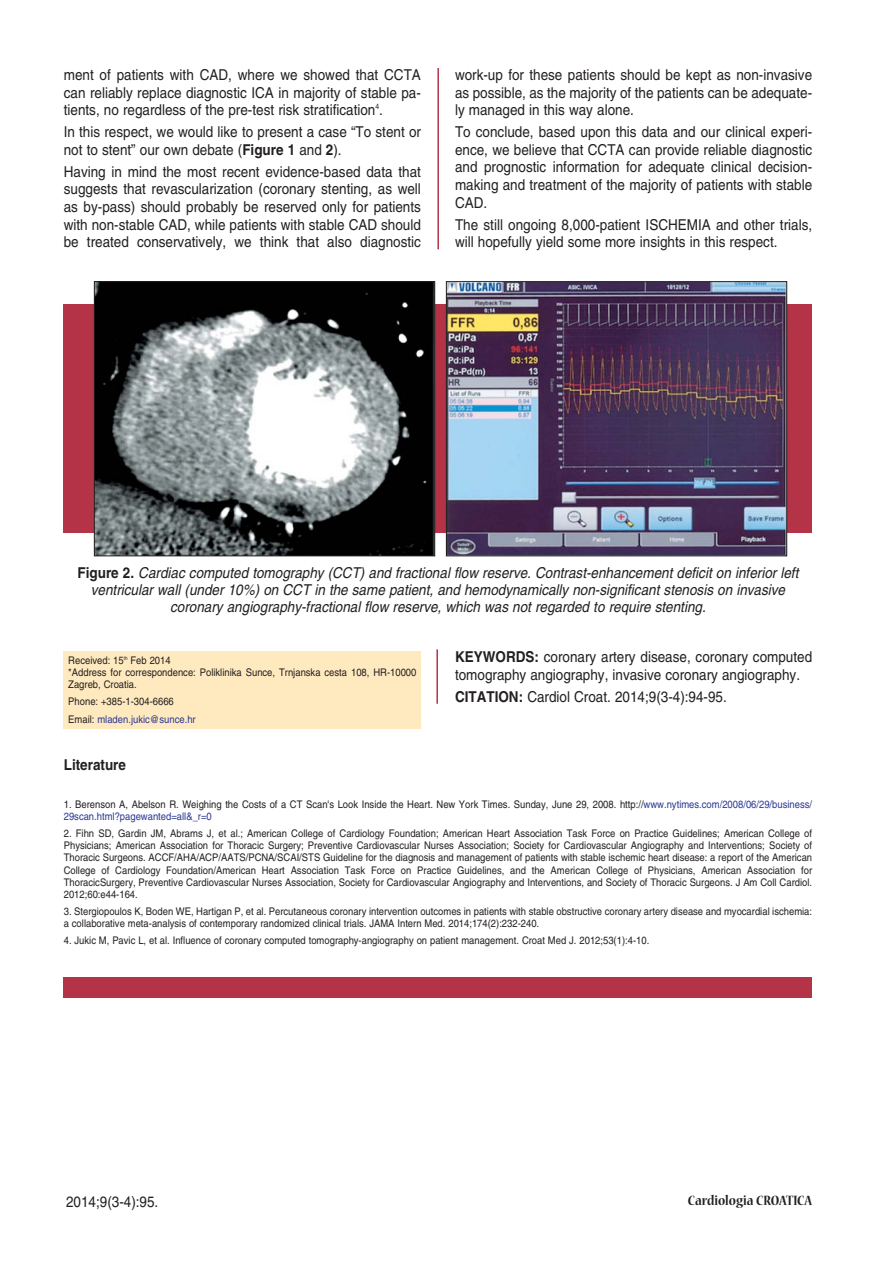
<style>
.page{position:relative;width:893px;height:1263px;background:#fff}
.page>*{position:absolute;margin:0;border:0;box-sizing:border-box;transform-origin:0 0}
.t1{font:15px/17.7px "FS Helvetica";color:#231f20;text-align:justify;scale:.9 1}
.t2{font:15px/17.2px "FS Helvetica Obl";color:#231f20;text-align:center;scale:.9 1}
.t3{font:700 15px "Nueva Std";color:#231f20;scale:.85 1}
.t4{font:700 15px "FS Helvetica";color:#231f20;scale:.9 1}
.t5{font:10.5px/12.3px "FS Helvetica";color:#231f20;scale:.9 1}
.s1{font-weight:700}
.s2{font-family:"FS Helvetica";font-weight:700}
.s3{color:#2b3795}
</style>
<div class="page">
<div style="left:64px;top:651px;width:357px;height:78px;background:#ffeac0"></div>
<div style="left:64px;top:977px;width:748px;height:20px;background:#b53347"></div>
<div style="left:64px;top:304px;width:748px;height:228px;background:#b53347"></div>
<img style="left:96px;top:283px;width:337px;height:271px">
<div style="left:94px;top:281px;width:341px;height:275px;border:1px solid #231f20"></div>
<img style="left:448px;top:283px;width:337px;height:271px">
<div style="left:446px;top:281px;width:341px;height:275px;border:1px solid #231f20"></div>
<hr style="left:436px;top:649px;width:2px;height:55px;background:#b53347">
<hr style="left:437px;top:68px;width:2px;height:181px;background:#b53347">
<h1 class="t1" style="left:64px;top:68px;width:398px">ment of patients with CAD, where we showed that CCTA can reliably replace diagnostic ICA in majority of stable pa&shy;tients, no regardless of the pre-test risk stratification<sup>4</sup>.</h1>
<h1 class="t1" style="left:64px;top:125px;width:398px">In this respect, we would like to present a case “To stent or not to stent” our own debate (<span class="s1">Figure 1</span> and <span class="s1">2</span>).</h1>
<p class="t1" style="left:64px;top:164px;width:398px">Having in mind the most recent evidence-based data that suggests that revascularization (coronary stenting, as well as by-pass) should probably be reserved only for patients with non-stable CAD, while patients with stable CAD should be treated conservatively, we think that also diagnostic</p>
<h1 class="t1" style="left:455px;top:68px;width:398px">work-up for these patients should be kept as non-invasive as possible, as the majority of the patients can be adequate&shy;ly managed in this way alone.</h1>
<p class="t1" style="left:455px;top:125px;width:398px">To conclude, based upon this data and our clinical experi&shy;ence, we believe that CCTA can provide reliable diagnostic and prognostic information for adequate clinical decision&shy;making and treatment of the majority of patients with stable CAD.</p>
<h1 class="t1" style="left:455px;top:217px;width:398px">The still ongoing 8,000-patient ISCHEMIA and other trials, will hopefully yield some more insights in this respect.</h1>
<p class="t2" style="left:78px;top:566px;width:802px"><span class="s2">Figure 2.</span> Cardiac computed tomography (CCT) and fractional flow reserve. Contrast-enhancement deficit on inferior left ventricular wall (under 10%) on CCT in the same patient, and hemodynamically non-significant stenosis on invasive coronary angiography-fractional flow reserve, which was not regarded to require stenting.</p>
<h1 class="t1" style="left:455px;top:650px;width:398px"><span class="s1">KEYWORDS:</span> coronary artery disease, coronary computed tomography angiography, invasive coronary angiography.</h1>
<h1 class="t1" style="left:455px;top:689px;width:304px"><span class="s1">CITATION:</span> Cardiol Croat. 2014;9(3-4):94-95.</h1>
<p class="t5" style="left:68px;top:656px;width:388px;line-height:11.7px">Received: 15<sup>th</sup> Feb 2014<br>*Address for correspondence: Poliklinika Sunce, Trnjanska cesta 108, HR-10000<br>Zagreb, Croatia.</p>
<p class="t5" style="left:68px;top:694px;width:143px;line-height:17.4px">Phone: +385-1-304-6666<br>Email: <span class="s3">mladen.jukic@sunce.hr</span></p>
<h1 class="t4" style="left:64px;top:759px;width:71px">Literature</h1>
<p class="t5" style="left:64px;top:799px;width:833px">1. Berenson A, Abelson R. Weighing the Costs of a CT Scan's Look Inside the Heart. New York Times. Sunday, June 29, 2008. http://<span class="s3">www.nytimes.com/2008/06/29/business/<br>29scan.html?pagewanted=all&amp;_r=0</span></p>
<p class="t5" style="left:64px;top:828px;width:833px;text-align:justify">2. Fihn SD, Gardin JM, Abrams J, et al.; American College of Cardiology Foundation; American Heart Association Task Force on Practice Guidelines; American College of Physicians; American Association for Thoracic Surgery; Preventive Cardiovascular Nurses Association; Society for Cardiovascular Angiography and Interventions; Society of Thoracic Surgeons. ACCF/AHA/ACP/AATS/PCNA/SCAI/STS Guideline for the diagnosis and management of patients with stable ischemic heart disease: a report of the American College of Cardiology Foundation/American Heart Association Task Force on Practice Guidelines, and the American College of Physicians, American Association for ThoracicSurgery, Preventive Cardiovascular Nurses Association, Society for Cardiovascular Angiography and Interventions, and Society of Thoracic Surgeons. J Am Coll Cardiol.<br>2012;60:e44-164.</p>
<p class="t5" style="left:64px;top:906px;width:833px">3. Stergiopoulos K, Boden WE, Hartigan P, et al. Percutaneous coronary intervention outcomes in patients with stable obstructive coronary artery disease and myocardial ischemia: a collaborative meta-analysis of contemporary randomized clinical trials. JAMA Intern Med. 2014;174(2):232-240.</p>
<p class="t5" style="left:64px;top:935px;width:652px">4. Jukic M, Pavic L, et al. Influence of coronary computed tomography-angiography on patient management. Croat Med J. 2012;53(1):4-10.</p>
<h1 class="t1" style="left:66px;top:1194px;width:104px">2014;9(3-4):95.</h1>
<h1 class="t3" style="left:688px;top:1194px;width:148px">Cardiologia CROATICA</h1>
</div>
